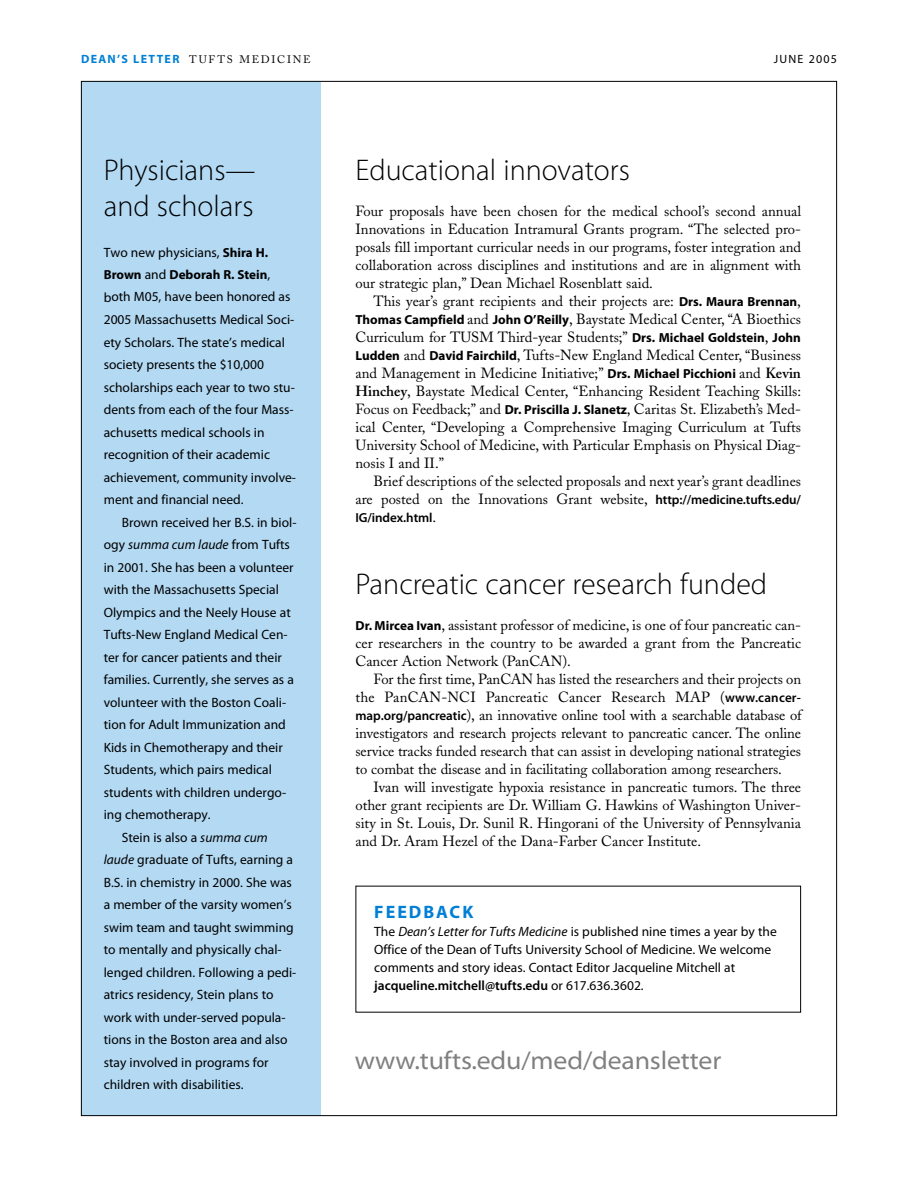
<style>
.page{position:relative;width:918px;height:1188px;background:#fff}
.page>*{position:absolute;margin:0;border:0;box-sizing:border-box;transform-origin:0 0}
.t1{font:300 30px/36px "Myriad Pro";color:#000}
.t2{font:semi-expanded 25.5px "Myriad Pro";letter-spacing:-.005em;color:#808080}
.t3{font:700 18px "Myriad Pro";letter-spacing:.11em;color:#0080d5}
.t4{font:14.7px/18px "Adobe Caslon";color:#000;text-align:justify}
.t5{font:13.5px/22.5px "Myriad Pro";color:#000}
.t6{font:italic 13.5px "Myriad Pro";color:#000}
.t7{font:700 13.2px "Myriad Pro";color:#000}
.t8{font:600 13.2px "Myriad Pro";letter-spacing:-.005em;color:#000}
.t9{font:12px "Myriad Pro";letter-spacing:.105em;color:#000}
.t10{font:10.8px "Adobe Caslon";letter-spacing:.16em;color:#000}
.s1{font-family:"Myriad Pro";font-weight:700;font-size:12px;color:#0080d5}
.s2{font-weight:700;font-size:13.2px}
.s3{font-weight:400;font-size:13.5px}
.s4{font-style:normal}
.s5{font-style:italic}
.s6{font-family:"Myriad Pro";font-weight:700;font-size:13.2px}
.s7{font-weight:600}
.s8{font-family:"Myriad Pro";font-weight:600;font-size:13.2px}
.s9{font-family:"Adobe Caslon";font-weight:400;font-size:14.7px}
</style>
<div class="page">
<div style="left:81px;top:81px;width:240px;height:1035px;background:#b3d9f3"></div>
<p class="t10" style="left:81px;top:55px;width:231px"><span class="s1">DEAN’S LETTER</span> TUFTS MEDICINE</p>
<p class="t9" style="left:774px;top:54px;width:65px">JUNE 2005</p>
<h1 class="t1" style="left:104px;top:154px;width:153px">Physicians— and scholars</h1>
<p class="t5" style="left:104px;top:242px;width:166px">Two new physicians, <span class="s2">Shira H.</span></p>
<p class="t7" style="left:104px;top:270px;width:168px">Brown <span class="s3">and</span> Deborah R. Stein<span class="s3">,</span></p>
<p class="t5" style="left:104px;top:287px;width:194px">both M05, have been honored as<br>2005 Massachusetts Medical Soci&shy;ety Scholars. The state’s medical society presents the $10,000 scholarships each year to two stu&shy;dents from each of the four Mass&shy;achusetts medical schools in recognition of their academic achievement, community involve&shy;ment and financial need.</p>
<p class="t5" style="left:122px;top:512px;width:176px">Brown received her B.S. in biol-</p>
<p class="t6" style="left:104px;top:539px;width:188px"><span class="s4">ogy</span> summa cum laude <span class="s4">from Tufts</span></p>
<p class="t5" style="left:104px;top:557px;width:191px">in 2001. She has been a volunteer</p>
<p class="t5" style="left:104px;top:579px;width:177px">with the Massachusetts Special</p>
<p class="t5" style="left:104px;top:602px;width:189px">Olympics and the Neely House at</p>
<p class="t5" style="left:104px;top:624px;width:185px">Tufts-New England Medical Cen-</p>
<p class="t5" style="left:104px;top:647px;width:180px">ter for cancer patients and their</p>
<p class="t5" style="left:104px;top:669px;width:192px">families. Currently, she serves as a</p>
<p class="t5" style="left:104px;top:692px;width:184px">volunteer with the Boston Coali-</p>
<p class="t5" style="left:104px;top:714px;width:184px">tion for Adult Immunization and</p>
<p class="t5" style="left:104px;top:737px;width:181px">Kids in Chemotherapy and their</p>
<p class="t5" style="left:104px;top:759px;width:170px">Students, which pairs medical</p>
<p class="t5" style="left:104px;top:782px;width:184px">students with children undergo-</p>
<p class="t5" style="left:104px;top:804px;width:108px">ing chemotherapy.</p>
<p class="t5" style="left:122px;top:827px;width:147px">Stein is also a <span class="s5">summa cum</span></p>
<p class="t5" style="left:104px;top:849px;width:191px"><span class="s5">laude</span> graduate of Tufts, earning a</p>
<p class="t5" style="left:104px;top:872px;width:190px">B.S. in chemistry in 2000. She was</p>
<p class="t5" style="left:104px;top:894px;width:190px">a member of the varsity women’s</p>
<p class="t5" style="left:104px;top:917px;width:191px">swim team and taught swimming</p>
<p class="t5" style="left:104px;top:939px;width:179px">to mentally and physically chal-</p>
<p class="t5" style="left:104px;top:962px;width:194px">lenged children. Following a pedi-</p>
<p class="t5" style="left:104px;top:984px;width:171px">atrics residency, Stein plans to</p>
<p class="t5" style="left:104px;top:1007px;width:183px">work with under-served popula-</p>
<p class="t5" style="left:104px;top:1029px;width:185px">tions in the Boston area and also</p>
<p class="t5" style="left:104px;top:1052px;width:166px">stay involved in programs for</p>
<p class="t5" style="left:104px;top:1074px;width:141px">children with disabilities.</p>
<h1 class="t1" style="left:356px;top:154px;width:276px">Educational innovators</h1>
<p class="t4" style="left:356px;top:204px;width:447px">Four proposals have been chosen for the medical school’s second annual Innovations in Education Intramural Grants program. “The selected pro&shy;posals fill important curricular needs in our programs, foster integration and collaboration across disciplines and institutions and are in alignment with our strategic plan,” Dean Michael Rosenblatt said.</p>
<p class="t4" style="left:355px;top:294px;width:447px;text-indent:18px">This year’s grant recipients and their projects are: <span class="s6">Drs. Maura Brennan</span>, <span class="s6">Thomas Campfield</span> and <span class="s6">John O’Reilly</span>, Baystate Medical Center, “A Bioethics Curriculum for TUSM Third-year Students;” <span class="s6">Drs. Michael Goldstein</span>, <span class="s6">John Ludden</span> and <span class="s6">David Fairchild</span>, Tufts-New England Medical Center, “Business and Management in Medicine Initiative;” <span class="s6">Drs. Michael Picchioni</span> and <span class="s7">Kevin Hinchey</span>, Baystate Medical Center, “Enhancing Resident Teaching Skills:<br>Focus on Feedback;” and <span class="s6">Dr. Priscilla J. Slanetz</span>, Caritas St. Elizabeth’s Med&shy;ical Center, “Developing a Comprehensive Imaging Curriculum at Tufts University School of Medicine, with Particular Emphasis on Physical Diag&shy;nosis I and II.”</p>
<p class="t4" style="left:355px;top:474px;width:447px;text-align:right">Brief descriptions of the selected proposals and next year’s grant deadlines are posted on the Innovations Grant website, <span class="s8">http://medicine.tufts.edu/</span></p>
<p class="t8" style="left:355px;top:513px;width:82px">IG/index.html<span class="s9">.</span></p>
<h1 class="t1" style="left:356px;top:568px;width:413px">Pancreatic cancer research funded</h1>
<p class="t4" style="left:355px;top:618px;width:447px"><span class="s6">Dr. Mircea Ivan</span>, assistant professor of medicine, is one of four pancreatic can&shy;cer researchers in the country to be awarded a grant from the Pancreatic Cancer Action Network (PanCAN).</p>
<p class="t4" style="left:356px;top:672px;width:448px;text-indent:18px">For the first time, PanCAN has listed the researchers and their projects on the PanCAN-NCI Pancreatic Cancer Research MAP (<span class="s8">www.cancer&shy;map.org/pancreatic</span>), an innovative online tool with a searchable database of investigators and research projects relevant to pancreatic cancer. The online service tracks funded research that can assist in developing national strategies to combat the disease and in facilitating collaboration among researchers.</p>
<p class="t4" style="left:356px;top:780px;width:447px;text-indent:18px">Ivan will investigate hypoxia resistance in pancreatic tumors. The three other grant recipients are Dr. William G. Hawkins of Washington Univer&shy;sity in St. Louis, Dr. Sunil R. Hingorani of the University of Pennsylvania and Dr. Aram Hezel of the Dana-Farber Cancer Institute.</p>
<p class="t3" style="left:374px;top:905px;width:101px">FEEDBACK</p>
<p class="t5" style="left:374px;top:924px;width:404px;line-height:18px">The <span class="s5">Dean’s Letter for Tufts Medicine</span> is published nine times a year by the Office of the Dean of Tufts University School of Medicine. We welcome comments and story ideas. Contact Editor Jacqueline Mitchell at <span class="s7">jacqueline.mitchell@tufts.edu</span> or 617.636.3602.</p>
<h2 class="t2" style="left:355px;top:1051px;width:368px">www.tufts.edu/med/deansletter</h2>
</div>
